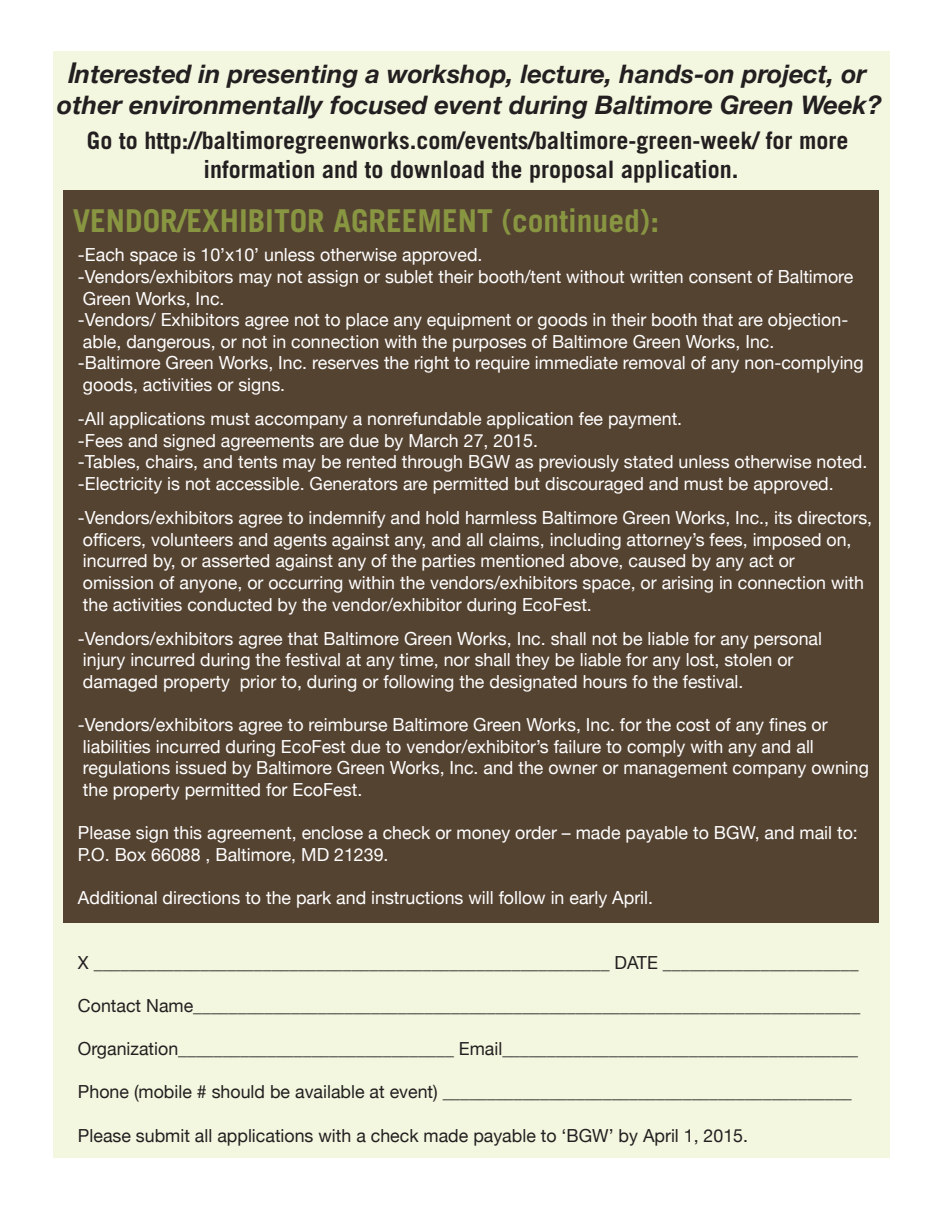
<style>
.page{position:relative;width:945px;height:1215px;background:#fff}
.page>*{position:absolute;margin:0;border:0;box-sizing:border-box;transform-origin:0 0}
.t1{font:700 31.5px "Trade Gothic LT Std";color:#899641}
.t2{font:italic 700 25.5px/30.6px "Helvetica Neue";color:#231f20;text-align:center}
.t3{font:700 24px/28.8px "Trade Gothic LT Std";color:#231f20;text-align:center}
.t4{font:18px/21.6px "Helvetica Neue";color:#fff}
.t5{font:18px "Helvetica Neue";color:#231f20}
.s1{font-family:"Trade Gothic LT Std Bd 2 Obl";font-weight:400;font-style:normal;font-size:28.5px}
</style>
<div class="page">
<div style="left:53px;top:51px;width:837px;height:1107px;background:#f4f7e0"></div>
<div style="left:63px;top:190px;width:816px;height:733px;background:#554332"></div>
<h2 class="t2" style="left:57px;top:59px;width:826px"><span class="s1">I</span>nterested in presenting a workshop, lecture, hands-on project, or other environmentally focused event during Baltimore Green Week?</h2>
<h3 class="t3" style="left:87px;top:126px;width:763px">Go to http://baltimoregreenworks.com/events/baltimore-green-week/ for more information and to download the proposal application.</h3>
<h1 class="t1" style="left:73px;top:202px;width:588px">VENDOR/EXHIBITOR AGREEMENT (continued):</h1>
<p class="t4" style="left:78px;top:243px;width:787px">-Each space is 10’x10’ unless otherwise approved.<br>-Vendors/exhibitors may not assign or sublet their booth/tent without written consent of Baltimore Green Works, Inc.<br>-Vendors/ Exhibitors agree not to place any equipment or goods in their booth that are objection&shy;able, dangerous, or not in connection with the purposes of Baltimore Green Works, Inc.<br>-Baltimore Green Works, Inc. reserves the right to require immediate removal of any non-complying goods, activities or signs.</p>
<p class="t4" style="left:78px;top:407px;width:791px">-All applications must accompany a nonrefundable application fee payment.<br>-Fees and signed agreements are due by March 27, 2015.<br>-Tables, chairs, and tents may be rented through BGW as previously stated unless otherwise noted. -Electricity is not accessible. Generators are permitted but discouraged and must be approved.</p>
<p class="t4" style="left:78px;top:506px;width:796px">-Vendors/exhibitors agree to indemnify and hold harmless Baltimore Green Works, Inc., its directors, officers, volunteers and agents against any, and all claims, including attorney’s fees, imposed on, incurred by, or asserted against any of the parties mentioned above, caused by any act or<br>omission of anyone, or occurring within the vendors/exhibitors space, or arising in connection with the activities conducted by the vendor/exhibitor during EcoFest.</p>
<p class="t4" style="left:78px;top:626px;width:746px">-Vendors/exhibitors agree that Baltimore Green Works, Inc. shall not be liable for any personal injury incurred during the festival at any time, nor shall they be liable for any lost, stolen or damaged property prior to, during or following the designated hours fo the festival.</p>
<p class="t4" style="left:78px;top:713px;width:793px">-Vendors/exhibitors agree to reimburse Baltimore Green Works, Inc. for the cost of any fines or liabilities incurred during EcoFest due to vendor/exhibitor’s failure to comply with any and all regulations issued by Baltimore Green Works, Inc. and the owner or management company owning the property permitted for EcoFest.</p>
<p class="t4" style="left:78px;top:821px;width:781px">Please sign this agreement, enclose a check or money order – made payable to BGW, and mail to:<br>P.O. Box 66088 , Baltimore, MD 21239.</p>
<p class="t4" style="left:78px;top:885px;width:577px">Additional directions to the park and instructions will follow in early April.</p>
<p class="t5" style="left:78px;top:947px;width:782px">X __________________________________________________________ DATE ______________________</p>
<p class="t5" style="left:78px;top:990px;width:784px">Contact Name___________________________________________________________________________</p>
<p class="t5" style="left:78px;top:1033px;width:782px">Organization_______________________________ Email________________________________________</p>
<p class="t5" style="left:78px;top:1077px;width:775px">Phone (mobile # should be available at event) ______________________________________________</p>
<p class="t5" style="left:78px;top:1120px;width:672px">Please submit all applications with a check made payable to ‘BGW’ by April 1, 2015.</p>
</div>
